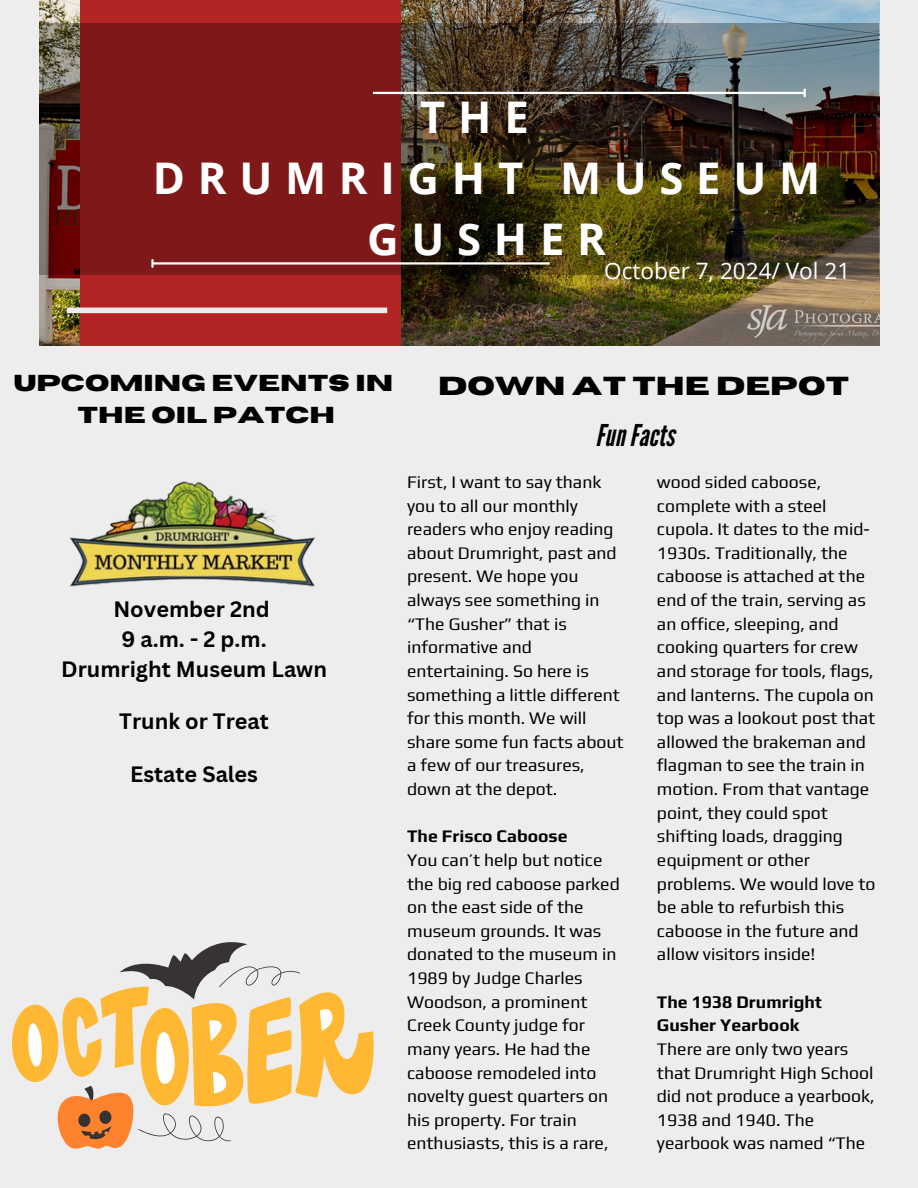
<style>
.page{position:relative;width:918px;height:1188px;background:#ededed}
.page>*{position:absolute;margin:0;border:0;box-sizing:border-box;transform-origin:0 0}
.t1{font:700 43.65px/60.8px "Open Sans";letter-spacing:.29em;color:#fff;text-align:center}
.t2{font:italic 30px "League Gothic";color:#000}
.t3{font:700 25.95px "Horizon";color:#000}
.t4{font:700 22.95px/31.5px "Horizon";color:#000;text-align:center}
.t5{font:22.5px "Open Sans";color:#fff}
.t6{font:700 21.6px/29.8px "Canva Sans";color:#000;text-align:center}
.t7{font:17.55px/23.7px "Play";color:#000}
.t8{font:700 17.55px/23.7px "Play";color:#000}
</style>
<div class="page">
<img style="left:39px;top:0;width:840px;height:345px">
<div style="left:81px;top:0;width:320px;height:345px;background:#b22424"></div>
<img style="left:39px;top:23px;width:840px;height:252px">
<hr style="left:373px;top:92px;width:431px;height:2px;background:#fff">
<svg style="left:804px;top:90px;width:2px;height:6px"></svg>
<hr style="left:153px;top:262px;width:397px;height:3px;background:#fff">
<svg style="left:151px;top:260px;width:3px;height:7px"></svg>
<div style="left:67px;top:308px;width:320px;height:5px;background:#ededed"></div>
<img style="left:69px;top:481px;width:246px;height:106px">
<svg style="left:12px;top:942px;width:362px;height:207px"></svg>
<h4 class="t1" style="left:153px;top:86px;width:669px">THE<br>DRUMRIGHT MUSEUM<br>GUSHER</h4>
<h1 class="t5" style="left:604px;top:255px;width:248px">October 7, 2024/ Vol 21</h1>
<p class="t4" style="left:14px;top:368px;width:381px">UPCOMING EVENTS IN<br>THE OIL PATCH</p>
<p class="t6" style="left:61px;top:594px;width:267px">November 2nd<br>9 a.m. - 2 p.m.<br>Drumright Museum Lawn</p>
<p class="t6" style="left:119px;top:706px;width:151px">Trunk or Treat</p>
<p class="t6" style="left:130px;top:758px;width:129px">Estate Sales</p>
<h3 class="t3" style="left:438px;top:374px;width:412px">DOWN AT THE DEPOT</h3>
<h2 class="t2" style="left:596px;top:418px;width:80px">FunFacts</h2>
<p class="t7" style="left:407px;top:470px;width:218px">First, I want to say thank you to all our monthly readers who enjoy reading about Drumright, past and present. We hope you always see something in “The Gusher” that is informative and entertaining. So here is something a little different for this month. We will share some fun facts about a few of our treasures, down at the depot.</p>
<h4 class="t8" style="left:407px;top:824px;width:162px">The Frisco Caboose</h4>
<h4 class="t7" style="left:407px;top:848px;width:214px">You can’t help but notice the big red caboose parked on the east side of the</h4>
<h4 class="t7" style="left:407px;top:919px;width:211px">museum grounds. It was donated to the museum in<br>1989 by Judge Charles</h4>
<p class="t7" style="left:407px;top:990px;width:203px">Woodson, a prominent<br>Creek County judge for many years. He had the caboose remodeled into novelty guest quarters on his property. For train enthusiasts, this is a rare,</p>
<p class="t7" style="left:657px;top:470px;width:220px">wood sided caboose, complete with a steel cupola. It dates to the mid-<br>1930s. Traditionally, the caboose is attached at the end of the train, serving as an office, sleeping, and cooking quarters for crew and storage for tools, flags, and lanterns. The cupola on top was a lookout post that allowed the brakeman and flagman to see the train in motion. From that vantage point, they could spot shifting loads, dragging equipment or other problems. We would love to be able to refurbish this</p>
<p class="t7" style="left:657px;top:919px;width:203px">caboose in the future and allow visitors inside!</p>
<p class="t8" style="left:657px;top:990px;width:167px">The 1938 Drumright<br>Gusher Yearbook</p>
<p class="t7" style="left:657px;top:1037px;width:219px">There are only two years that Drumright High School did not produce a yearbook,</p>
<p class="t7" style="left:657px;top:1108px;width:210px">1938 and 1940. The yearbook was named “The</p>
</div>
